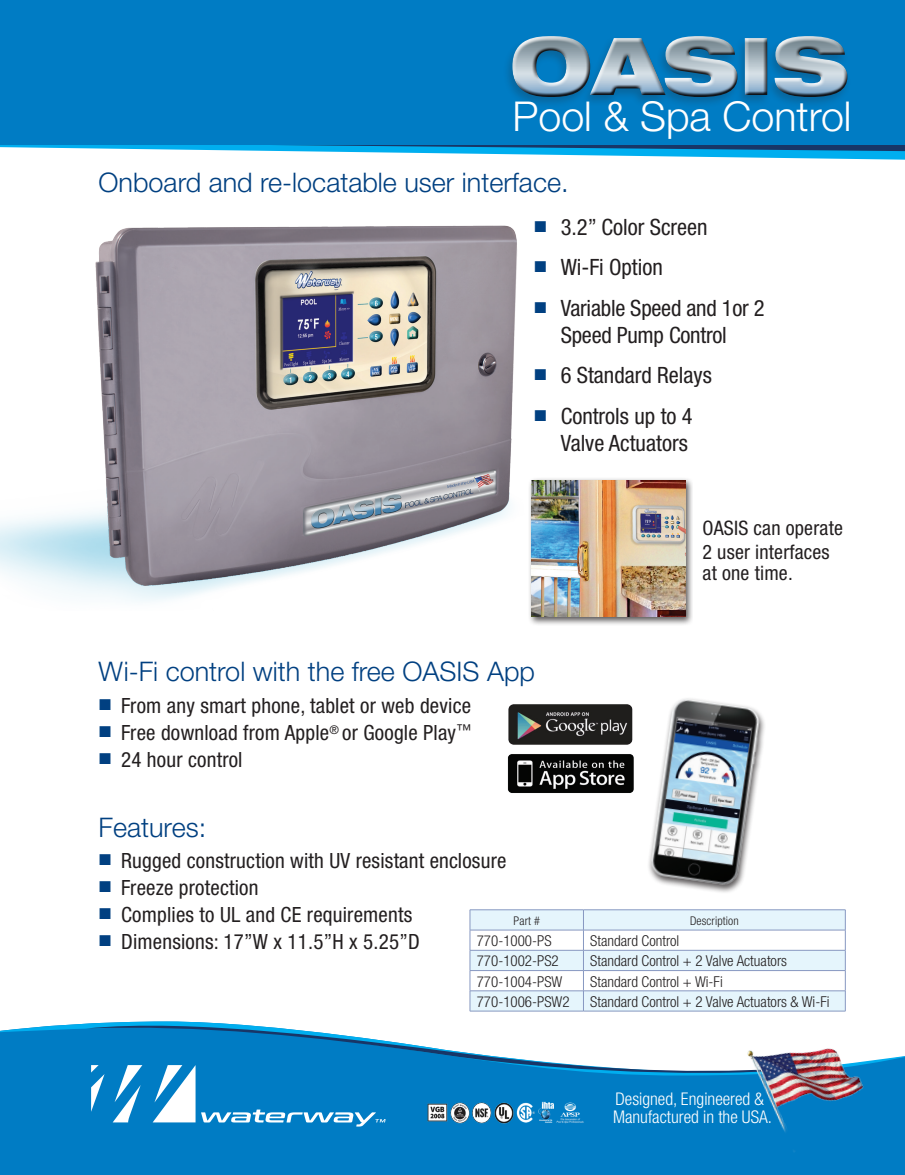
<style>
.page{position:relative;width:905px;height:1175px;background:#fff}
.page>*{position:absolute;margin:0;border:0;box-sizing:border-box;transform-origin:0 0}
.t1{font:900 expanded 79.65px "Helvetica Neue";letter-spacing:-.005em;color:#fff}
.t2{font:300 41.25px "Helvetica Neue";color:#fff}
.t3{font:300 27px "Helvetica Neue";color:#014081}
.t4{font:condensed 22.5px/27px "Helvetica Neue";color:#231f20}
.t5{font:condensed 21px "Helvetica Neue";letter-spacing:.01em;color:#231f20}
.t6{font:condensed 19.95px/24px "Helvetica Neue";letter-spacing:.01em;color:#231f20}
.t7{font:300 condensed 17.55px/18.6px "Helvetica Neue";color:#fff}
.t8{font:300 condensed 15px "Helvetica Neue";color:#231f20}
.t9{font:300 condensed 12px "Helvetica Neue";letter-spacing:.01em;color:#231f20}
</style>
<div class="page">
<div style="left:0;top:1076px;width:904px;height:98px;background:#007cc4"></div>
<svg style="left:0;top:1023px;width:904px;height:53px;background:#2692cf"></svg>
<svg style="left:86px;top:1021px;width:651px;height:56px"></svg>
<svg style="left:113px;top:1065px;width:29px;height:57px"></svg>
<svg style="left:153px;top:1065px;width:42px;height:57px"></svg>
<svg style="left:91px;top:1065px;width:14px;height:46px"></svg>
<svg style="left:201px;top:1109px;width:184px;height:17px"></svg>
<img style="left:737px;top:1011px;width:153px;height:149px">
<img style="left:426px;top:1100px;width:159px;height:24px">
<svg style="left:282px;top:151px;width:622px;height:9px"></svg>
<svg style="left:0;top:145px;width:904px;height:6px;background:#218bbf"></svg>
<div style="left:0;top:0;width:904px;height:145px;background:#007cc4"></div>
<div style="left:508px;top:32px;width:341px;height:66px;background:linear-gradient(to bottom,#017ac0,#0372b3)"></div>
<svg style="left:512px;top:36px;width:337px;height:66px"></svg>
<img style="left:648px;top:698px;width:117px;height:195px">
<div style="left:527px;top:477px;width:166px;height:149px;background:#231f20;opacity:.75"></div>
<img style="left:532px;top:480px;width:154px;height:137px">
<img style="left:0;top:225px;width:517px;height:377px">
<svg style="left:469px;top:909px;width:377px;height:102px"></svg>
<hr style="left:470px;top:1010px;width:113px;height:1px;background:#8798c1">
<hr style="left:583px;top:1010px;width:262px;height:1px;background:#8798c1">
<img style="left:507px;top:704px;width:127px;height:89px">
<h1 class="t1" style="left:510px;top:14px;width:341px">OASIS</h1>
<p class="t2" style="left:512px;top:91px;width:340px">Pool &amp; Spa Control</p>
<p class="t3" style="left:99px;top:166px;width:471px">Onboard and re-locatable user interface.</p>
<p class="t4" style="left:560px;top:213px;width:148px">3.2” Color Screen</p>
<p class="t4" style="left:560px;top:254px;width:104px">Wi-Fi Option</p>
<p class="t4" style="left:560px;top:294px;width:205px">Variable Speed and 1or 2<br>Speed Pump Control</p>
<p class="t4" style="left:560px;top:362px;width:153px">6 Standard Relays</p>
<p class="t4" style="left:560px;top:402px;width:133px">Controls up to 4<br>Valve Actuators</p>
<p class="t3" style="left:99px;top:655px;width:438px">Wi-Fi control with the free OASIS App</p>
<p class="t5" style="left:121px;top:693px;width:351px">From any smart phone, tablet or web device</p>
<p class="t5" style="left:121px;top:720px;width:351px">Free download from Apple<sup>®</sup> or Google Play<sup>™</sup></p>
<p class="t5" style="left:121px;top:747px;width:123px">24 hour control</p>
<p class="t6" style="left:702px;top:515px;width:142px">OASIS can operate<br>2 user interfaces</p>
<p class="t6" style="left:702px;top:561px;width:92px">at one time.</p>
<p class="t3" style="left:99px;top:810px;width:109px">Features:</p>
<p class="t5" style="left:121px;top:848px;width:387px">Rugged construction with UV resistant enclosure</p>
<p class="t5" style="left:121px;top:875px;width:139px">Freeze protection</p>
<p class="t5" style="left:121px;top:902px;width:293px">Complies to UL and CE requirements</p>
<p class="t5" style="left:121px;top:929px;width:300px">Dimensions: 17”W x 11.5”H x 5.25”D</p>
<p class="t9" style="left:513px;top:913px;width:28px">Part #</p>
<p class="t9" style="left:690px;top:913px;width:50px">Description</p>
<p class="t8" style="left:476px;top:932px;width:76px">770-1000-PS</p>
<p class="t8" style="left:590px;top:932px;width:91px">Standard Control</p>
<p class="t8" style="left:476px;top:952px;width:83px">770-1002-PS2</p>
<p class="t8" style="left:590px;top:952px;width:198px">Standard Control + 2 Valve Actuators</p>
<p class="t8" style="left:476px;top:972px;width:87px">770-1004-PSW</p>
<p class="t8" style="left:590px;top:972px;width:134px">Standard Control + Wi-Fi</p>
<p class="t8" style="left:476px;top:993px;width:94px">770-1006-PSW2</p>
<p class="t8" style="left:590px;top:993px;width:241px">Standard Control + 2 Valve Actuators &amp; Wi-Fi</p>
<p class="t7" style="left:613px;top:1088px;width:160px">Designed, Engineered &amp;<br>Manufactured in the USA.</p>
</div>
